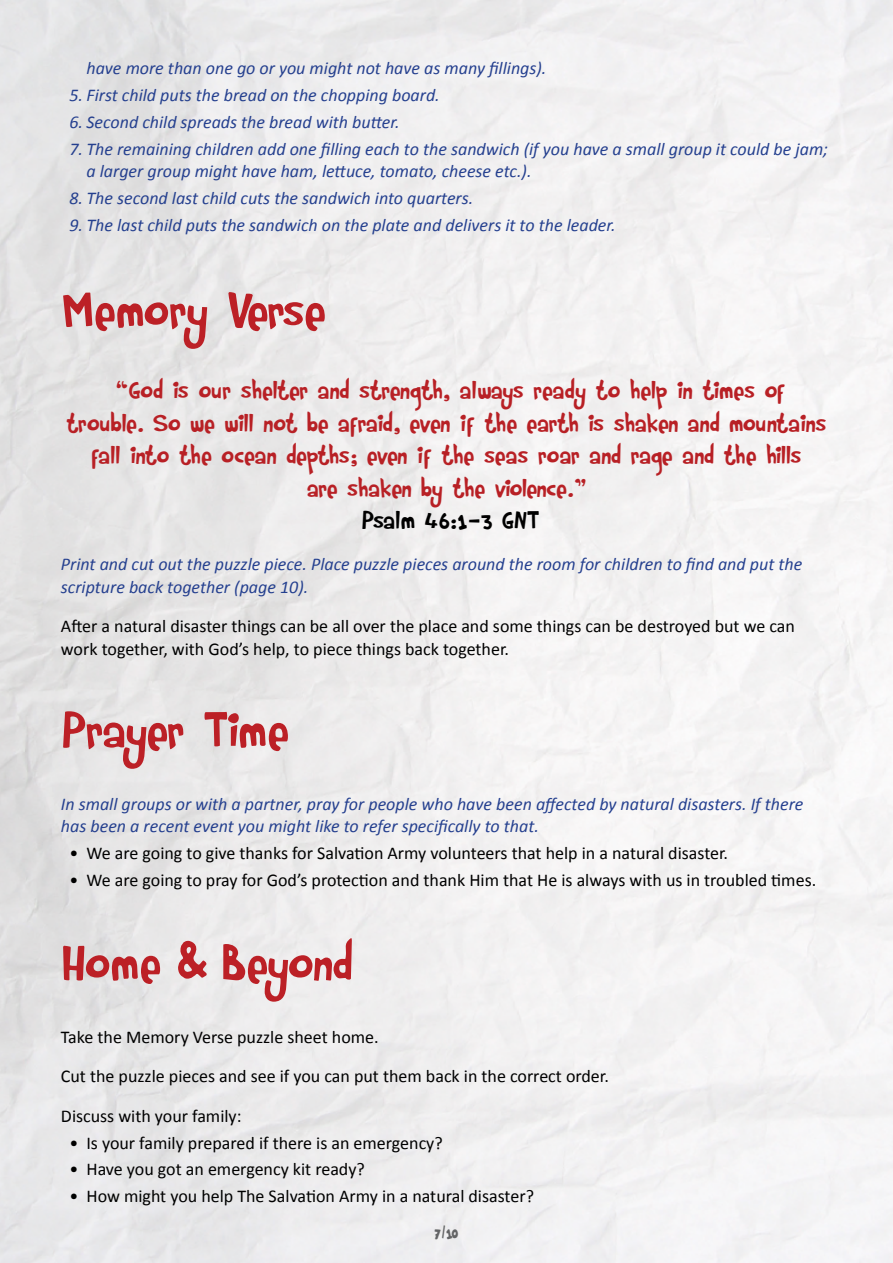
<style>
.page{position:relative;width:893px;height:1263px;background:#fff}
.page>*{position:absolute;margin:0;border:0;box-sizing:border-box;transform-origin:0 0}
.t1{font:54px "DK Rumpelstiltskin";letter-spacing:-.05em;color:#bc2026}
.t2{font:27px/32.4px "DK Rumpelstiltskin";letter-spacing:-.05em;color:#b82025;text-align:center}
.t3{font:27px "DK Rumpelstiltskin";letter-spacing:-.02em;color:#000}
.t4{font:italic 18px/22.5px "Calibri";color:#25408f}
.t5{font:18px/39.5px "Calibri";color:#000}
.t6{font:18px "DK Rumpelstiltskin";color:#636466}
</style>
<div class="page">
<svg style="left:178px;top:941px;width:29px;height:38px"></svg>
<p class="t4" style="left:86px;top:57px;width:462px">have more than one go or you might not have as many fillings).</p>
<p class="t4" style="left:69px;top:83px;width:372px">5. First child puts the bread on the chopping board.</p>
<p class="t4" style="left:69px;top:110px;width:332px">6. Second child spreads the bread with butter.</p>
<p class="t4" style="left:86px;top:137px;width:743px;text-indent:-17px">7. The remaining children add one filling each to the sandwich (if you have a small group it could be jam; a larger group might have ham, lettuce, tomato, cheese etc.).</p>
<p class="t4" style="left:69px;top:186px;width:405px">8. The second last child cuts the sandwich into quarters.</p>
<p class="t4" style="left:69px;top:213px;width:548px">9. The last child puts the sandwich on the plate and delivers it to the leader.</p>
<h1 class="t1" style="left:61px;top:276px;width:267px">Memory Verse</h1>
<h2 class="t2" style="left:66px;top:373px;width:763px">“God is our shelter and strength, always ready to help in times of<br>trouble. So we will not be afraid, even if the earth is shaken and mountains fall into the ocean depths; even if the seas roar and rage and the hills<br>are shaken by the violence.”</h2>
<h2 class="t3" style="left:362px;top:503px;width:180px">Psalm 46:1-3 GNT</h2>
<p class="t4" style="left:61px;top:552px;width:743px">Print and cut out the puzzle piece. Place puzzle pieces around the room for children to find and put the scripture back together (page 10).</p>
<p class="t5" style="left:61px;top:615px;width:736px;line-height:22.5px">After a natural disaster things can be all over the place and some things can be destroyed but we can work together, with God’s help, to piece things back together.</p>
<h1 class="t1" style="left:61px;top:695px;width:231px">Prayer Time</h1>
<p class="t4" style="left:61px;top:792px;width:744px">In small groups or with a partner, pray for people who have been affected by natural disasters. If there has been a recent event you might like to refer specifically to that.</p>
<p class="t5" style="left:69px;top:833px;width:660px">• We are going to give thanks for Salvation Army volunteers that help in a natural disaster.</p>
<p class="t5" style="left:69px;top:860px;width:748px">• We are going to pray for God’s protection and thank Him that He is always with us in troubled times.</p>
<h1 class="t1" style="left:61px;top:928px;width:295px">Home Beyond</h1>
<p class="t5" style="left:61px;top:1017px;width:549px">Take the Memory Verse puzzle sheet home.<br>Cut the puzzle pieces and see if you can put them back in the correct order.<br>Discuss with your family:</p>
<p class="t5" style="left:69px;top:1123px;width:375px">• Is your family prepared if there is an emergency?</p>
<p class="t5" style="left:69px;top:1149px;width:297px">• Have you got an emergency kit ready?</p>
<p class="t5" style="left:69px;top:1176px;width:466px">• How might you help The Salvation Army in a natural disaster?</p>
<p class="t6" style="left:434px;top:1221px;width:26px">7/10</p>
</div>
